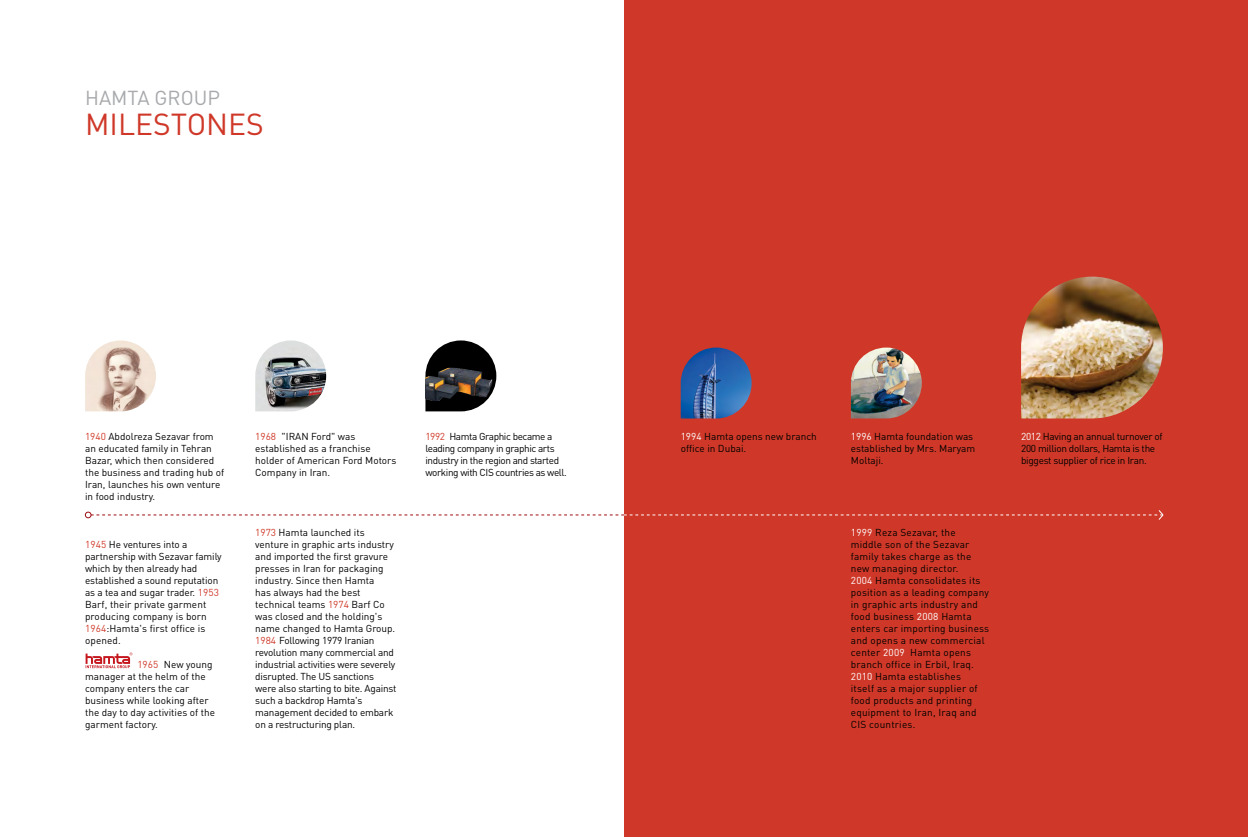
<style>
.page{position:relative;width:1248px;height:837px;background:#fff}
.page>*{position:absolute;margin:0;border:0;box-sizing:border-box;transform-origin:0 0}
.t1{font:30px "DIN Pro";color:#cf3828}
.t2{font:20px "DIN Pro";color:#a7a9ac}
.t3{font:10px/12px "DIN Pro";color:#000}
.t4{font:10px/12px "DIN Pro";letter-spacing:-.02em;color:#000}
.t5{font:10px/12px "DIN Pro";letter-spacing:.02em;color:#000}
.t6{font:10px/12px "DIN Pro";letter-spacing:-.04em;color:#000}
.t7{font:10px/12px "DIN Pro";letter-spacing:-.03em;color:#000}
.s1{color:#cf3828}
.s2{color:#fff}
</style>
<div class="page">
<div style="left:624px;top:0;width:623px;height:836px;background:#cf3828"></div>
<img style="left:680px;top:347px;width:71px;height:71px">
<img style="left:850px;top:347px;width:71px;height:71px">
<img style="left:1021px;top:276px;width:141px;height:142px">
<img style="left:85px;top:340px;width:71px;height:71px">
<img style="left:255px;top:340px;width:71px;height:71px">
<svg style="left:425px;top:340px;width:71px;height:71px"></svg>
<img style="left:438px;top:367px;width:54px;height:30px">
<img style="left:438px;top:370px;width:27px;height:22px">
<img style="left:425px;top:376px;width:33px;height:24px">
<svg style="left:85px;top:510px;width:1078px;height:10px"></svg>
<div style="left:85px;top:511px;width:6px;height:7px;border:1px solid #9e0b0f;border-radius:50%"></div>
<svg style="left:86px;top:652px;width:46px;height:16px"></svg>
<h2 class="t2" style="left:85px;top:84px;width:136px">HAMTA GROUP</h2>
<h1 class="t1" style="left:85px;top:103px;width:180px">MILESTONES</h1>
<p class="t3" style="left:85px;top:429px;width:141px"><span class="s1">1940</span> Abdolreza Sezavar from an educated family in Tehran<br>Bazar, which then considered the business and trading hub of<br>Iran, launches his own venture in food industry.</p>
<p class="t3" style="left:85px;top:537px;width:138px"><span class="s1">1945</span> He ventures into a partnership with Sezavar family which by then already had established a sound reputation as a tea and sugar trader. <span class="s1">1953<br></span>Barf, their private garment producing company is born<br><span class="s1">1964</span>:Hamta's first office is opened.</p>
<p class="t3" style="left:85px;top:657px;width:131px;text-indent:52px"><span class="s1">1965</span><span class="s2">:</span> New young manager at the helm of the company enters the car business while looking after the day to day activities of the garment factory.</p>
<p class="t3" style="left:255px;top:429px;width:142px"><span class="s1">1968</span><span class="s2">:</span> "IRAN Ford" was established as a franchise holder of American Ford Motors<br>Company in Iran.</p>
<p class="t4" style="left:255px;top:525px;width:143px"><span class="s1">1973</span> Hamta launched its venture in graphic arts industry and imported the first gravure presses in Iran for packaging industry. Since then Hamta<br>has always had the best technical teams <span class="s1">1974</span> Barf Co was closed and the holding's name changed to Hamta Group.<br><span class="s1">1984</span><span class="s2">:</span>Following 1979 Iranian revolution many commercial and industrial activities were severely disrupted. The US sanctions were also starting to bite. Against such a backdrop Hamta's management decided to embark on a restructuring plan.</p>
<p class="t6" style="left:425px;top:429px;width:143px"><span class="s1">1992</span><span class="s2">:</span> Hamta Graphic became a leading company in graphic arts industry in the region and started working with CIS countries as well.</p>
<p class="t3" style="left:680px;top:429px;width:138px"><span class="s2">1994</span> Hamta opens new branch office in Dubai.</p>
<p class="t3" style="left:850px;top:429px;width:126px"><span class="s2">1996</span> Hamta foundation was established by Mrs. Maryam<br>Moltaji.</p>
<p class="t5" style="left:850px;top:525px;width:140px"><span class="s2">1999</span> Reza Sezavar, the middle son of the Sezavar family takes charge as the new managing director.<br><span class="s2">2004</span> Hamta consolidates its position as a leading company in graphic arts industry and food business <span class="s2">2008</span> Hamta enters car importing business and opens a new commercial center <span class="s2">2009</span> Hamta opens branch office in Erbil, Iraq.<br><span class="s2">2010</span> Hamta establishes<br>itself as a major supplier of food products and printing equipment to Iran, Iraq and<br>CIS countries.</p>
<p class="t7" style="left:1020px;top:429px;width:143px"><span class="s2">2012</span> Having an annual turnover of<br>200 million dollars, Hamta is the biggest supplier of rice in Iran.</p>
</div>
